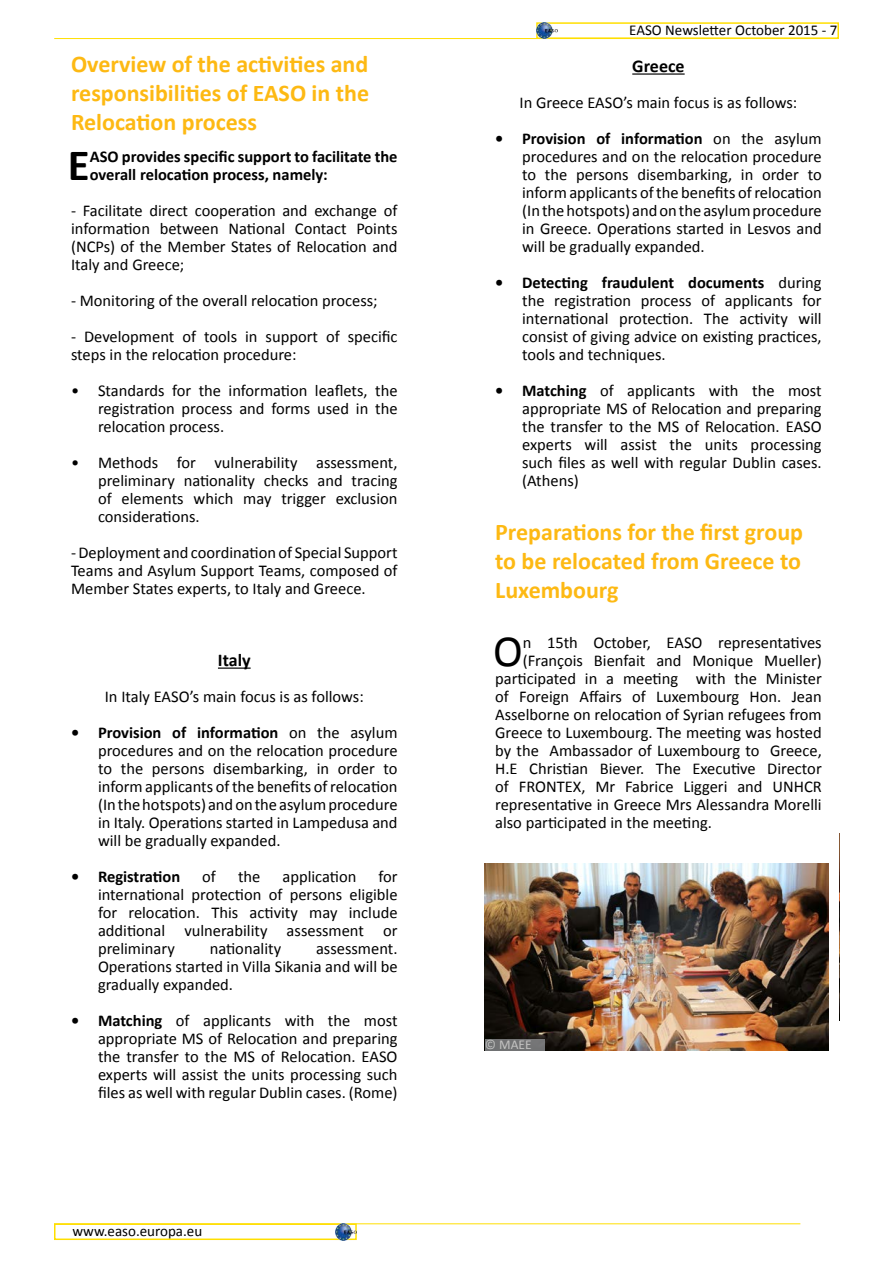
<style>
.page{position:relative;width:893px;height:1263px;background:#fff}
.page>*{position:absolute;margin:0;border:0;box-sizing:border-box;transform-origin:0 0}
.t1{font:700 44.85px "Calibri";color:#000}
.t2{font:44.85px "Calibri";color:#000}
.t3{font:700 24px/28.8px "Calibri";color:#fdb913;text-align:justify}
.t4{font:700 18px "Calibri";color:#000}
.t5{font:16.5px/18px "Calibri";color:#000;text-align:justify}
.t6{font:700 16.5px/18px "Calibri";color:#000}
.t7{font:15px "Calibri";color:#000}
.t8{font:13.5px "Calibri";color:#fff}
.s1{font-weight:700}
</style>
<div class="page">
<div style="left:54px;top:1223px;width:303px;height:17px;border:2px solid #ffdf00"></div>
<hr style="left:54px;top:1223px;width:746px;height:1px;background:#ffdf00">
<div style="left:536px;top:22px;width:303px;height:17px;border:2px solid #ffdf00"></div>
<hr style="left:54px;top:38px;width:785px;height:1px;background:#ffdf00">
<img style="left:335px;top:1223px;width:22px;height:17px">
<img style="left:536px;top:22px;width:22px;height:17px">
<hr style="left:218px;top:667px;width:33px;height:2px;background:#000">
<hr style="left:632px;top:73px;width:53px;height:2px;background:#000">
<img style="left:485px;top:863px;width:344px;height:187px">
<div style="left:485px;top:1039px;width:60px;height:11px;background:#727374"></div>
<h2 class="t3" style="left:71px;top:50px;width:300px">Overview of the activities and responsibilities of EASO in the Relocation process</h2>
<h1 class="t1" style="left:68px;top:136px;width:23px">E</h1>
<p class="t6" style="left:90px;top:148px;width:309px">ASO provides specific support to facilitate the overall relocation process, namely:</p>
<p class="t5" style="left:71px;top:202px;width:328px">- Facilitate direct cooperation and exchange of information between National Contact Points (NCPs) of the Member States of Relocation and Italy and Greece;</p>
<p class="t5" style="left:71px;top:292px;width:308px">- Monitoring of the overall relocation process;</p>
<p class="t5" style="left:71px;top:328px;width:328px">- Development of tools in support of specific steps in the relocation procedure:</p>
<p class="t5" style="left:98px;top:382px;width:301px;text-indent:-27px">• Standards for the information leaflets, the registration process and forms used in the relocation process.</p>
<p class="t5" style="left:98px;top:454px;width:301px;text-indent:-27px">• Methods for vulnerability assessment, preliminary nationality checks and tracing of elements which may trigger exclusion considerations.</p>
<p class="t5" style="left:71px;top:544px;width:328px">- Deployment and coordination of Special Support Teams and Asylum Support Teams, composed of Member States experts, to Italy and Greece.</p>
<p class="t4" style="left:218px;top:649px;width:34px">Italy</p>
<p class="t5" style="left:105px;top:688px;width:260px">In Italy EASO’s main focus is as follows:</p>
<p class="t5" style="left:98px;top:724px;width:301px;text-indent:-27px"><span class="s1">• Provision of information</span> on the asylum procedures and on the relocation procedure to the persons disembarking, in order to inform applicants of the benefits of relocation (In the hotspots) and on the asylum procedure in Italy. Operations started in Lampedusa and will be gradually expanded.</p>
<p class="t6" style="left:71px;top:868px;width:111px">• Registration</p>
<p class="t5" style="left:202px;top:868px;width:15px">of</p>
<p class="t5" style="left:238px;top:868px;width:24px">the</p>
<p class="t5" style="left:282px;top:868px;width:75px">application</p>
<p class="t5" style="left:98px;top:868px;width:301px;text-indent:280px">for international protection of persons eligible for relocation. This activity may include additional vulnerability assessment or preliminary</p>
<p class="t5" style="left:210px;top:940px;width:73px">nationality</p>
<p class="t5" style="left:98px;top:940px;width:301px;text-indent:218px">assessment.<br>Operations started in Villa Sikania and will be gradually expanded.</p>
<p class="t5" style="left:98px;top:1012px;width:301px;text-indent:-27px"><span class="s1">• Matching</span> of applicants with the most appropriate MS of Relocation and preparing the transfer to the MS of Relocation. EASO experts will assist the units processing such files as well with regular Dublin cases. (Rome)</p>
<p class="t7" style="left:73px;top:1222px;width:131px">www.easo.europa.eu</p>
<p class="t7" style="left:629px;top:21px;width:210px">EASO Newsletter October 2015 - 7</p>
<p class="t4" style="left:632px;top:55px;width:54px">Greece</p>
<p class="t5" style="left:520px;top:94px;width:279px">In Greece EASO’s main focus is as follows:</p>
<p class="t5" style="left:522px;top:130px;width:301px;text-indent:-27px"><span class="s1">• Provision of information</span> on the asylum procedures and on the relocation procedure to the persons disembarking, in order to inform applicants of the benefits of relocation (In the hotspots) and on the asylum procedure in Greece. Operations started in Lesvos and will be gradually expanded.</p>
<p class="t5" style="left:522px;top:274px;width:301px;text-indent:-27px"><span class="s1">• Detecting fraudulent documents</span> during the registration process of applicants for international protection. The activity will consist of giving advice on existing practices, tools and techniques.</p>
<p class="t5" style="left:522px;top:382px;width:301px;text-indent:-27px"><span class="s1">• Matching</span> of applicants with the most appropriate MS of Relocation and preparing the transfer to the MS of Relocation. EASO experts will assist the units processing such files as well with regular Dublin cases. (Athens)</p>
<h2 class="t3" style="left:495px;top:518px;width:309px">Preparations for the first group to be relocated from Greece to Luxembourg</h2>
<h1 class="t2" style="left:493px;top:623px;width:31px">O</h1>
<p class="t5" style="left:523px;top:634px;width:301px">n 15th October, EASO representatives</p>
<p class="t5" style="left:523px;top:652px;width:301px">(François Bienfait and Monique Mueller)</p>
<p class="t5" style="left:495px;top:670px;width:328px">participated in a meeting with the Minister</p>
<p class="t5" style="left:495px;top:688px;width:328px">of Foreign Affairs of Luxembourg Hon. Jean</p>
<p class="t5" style="left:495px;top:706px;width:328px">Asselborne on relocation of Syrian refugees from</p>
<p class="t5" style="left:495px;top:724px;width:328px">Greece to Luxembourg. The meeting was hosted</p>
<p class="t5" style="left:495px;top:742px;width:328px">by the Ambassador of Luxembourg to Greece,</p>
<p class="t5" style="left:495px;top:760px;width:328px">H.E Christian Biever. The Executive Director</p>
<p class="t5" style="left:495px;top:778px;width:328px">of FRONTEX, Mr Fabrice Liggeri and UNHCR</p>
<p class="t5" style="left:495px;top:796px;width:328px">representative in Greece Mrs Alessandra Morelli</p>
<p class="t5" style="left:495px;top:814px;width:218px">also participated in the meeting.</p>
<p class="t8" style="left:485px;top:1036px;width:48px">© MAEE</p>
</div>
